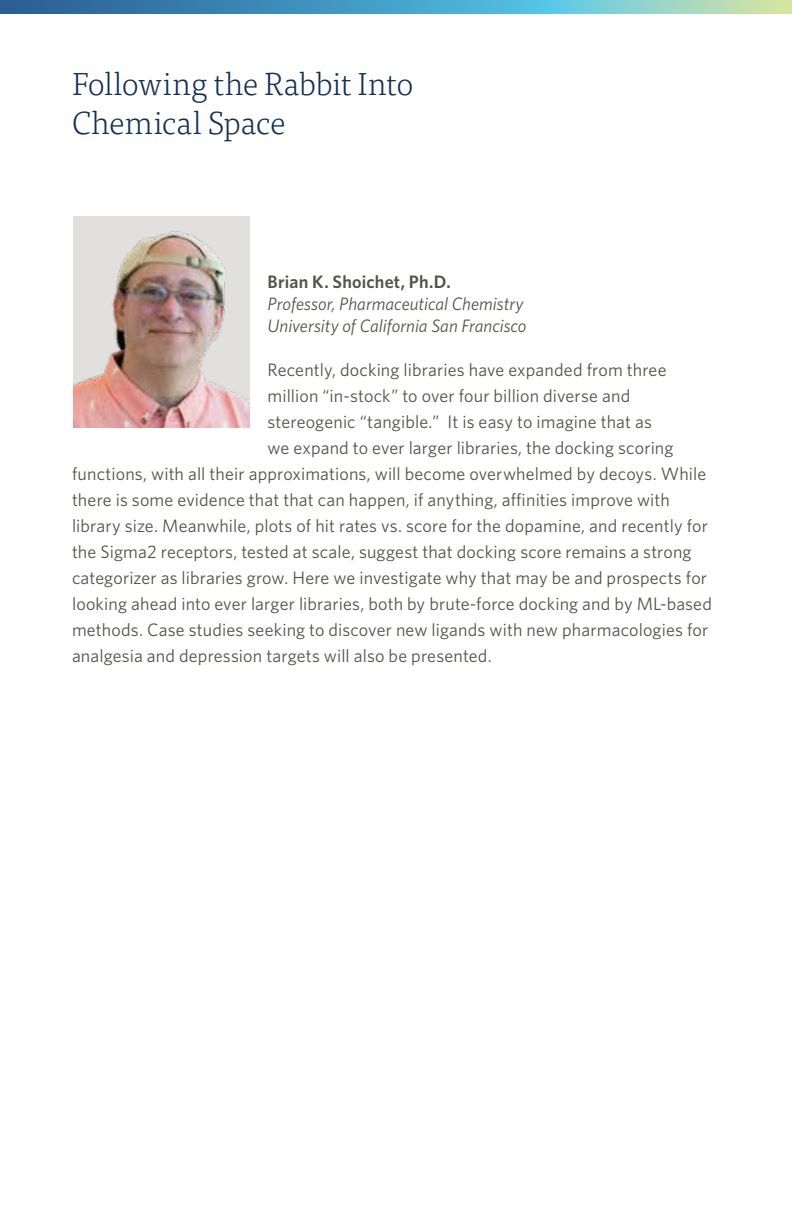
<style>
.page{position:relative;width:792px;height:1224px;background:#fff}
.page>*{position:absolute;margin:0;border:0;box-sizing:border-box;transform-origin:0 0}
.t1{font:300 32px/38.4px "Tisa Pro";letter-spacing:-.015em;color:#123053}
.t2{font:18px "Whitney";letter-spacing:.005em;color:#51534a}
.t3{font:italic 18px/22px "Whitney";color:#51534a}
.t4{font:600 18px "Whitney";letter-spacing:.01em;color:#51534a}
</style>
<div class="page">
<svg style="left:0;top:0;width:792px;height:14px;background:#5aa3be"></svg>
<img style="left:73px;top:216px;width:177px;height:212px">
<h1 class="t1" style="left:72px;top:64px;width:343px">Following the Rabbit Into<br>Chemical Space</h1>
<p class="t4" style="left:268px;top:270px;width:185px">Brian K. Shoichet, Ph.D.</p>
<p class="t3" style="left:268px;top:292px;width:261px">Professor, Pharmaceutical Chemistry<br>University of California San Francisco</p>
<p class="t2" style="left:268px;top:358px;width:401px">Recently, docking libraries have expanded from three</p>
<p class="t2" style="left:268px;top:384px;width:364px">million “in-stock” to over four billion diverse and</p>
<p class="t2" style="left:268px;top:409px;width:386px">stereogenic “tangible.” It is easy to imagine that as</p>
<p class="t2" style="left:268px;top:435px;width:407px">we expand to ever larger libraries, the docking scoring</p>
<p class="t2" style="left:72px;top:461px;width:636px">functions, with all their approximations, will become overwhelmed by decoys. While</p>
<p class="t2" style="left:72px;top:487px;width:599px">there is some evidence that that can happen, if anything, affinities improve with</p>
<p class="t2" style="left:72px;top:513px;width:637px">library size. Meanwhile, plots of hit rates vs. score for the dopamine, and recently for</p>
<p class="t2" style="left:72px;top:539px;width:621px">the Sigma2 receptors, tested at scale, suggest that docking score remains a strong</p>
<p class="t2" style="left:72px;top:565px;width:637px">categorizer as libraries grow. Here we investigate why that may be and prospects for</p>
<p class="t2" style="left:72px;top:591px;width:641px">looking ahead into ever larger libraries, both by brute-force docking and by ML-based</p>
<p class="t2" style="left:72px;top:617px;width:638px">methods. Case studies seeking to discover new ligands with new pharmacologies for</p>
<p class="t2" style="left:72px;top:643px;width:421px">analgesia and depression targets will also be presented.</p>
</div>
